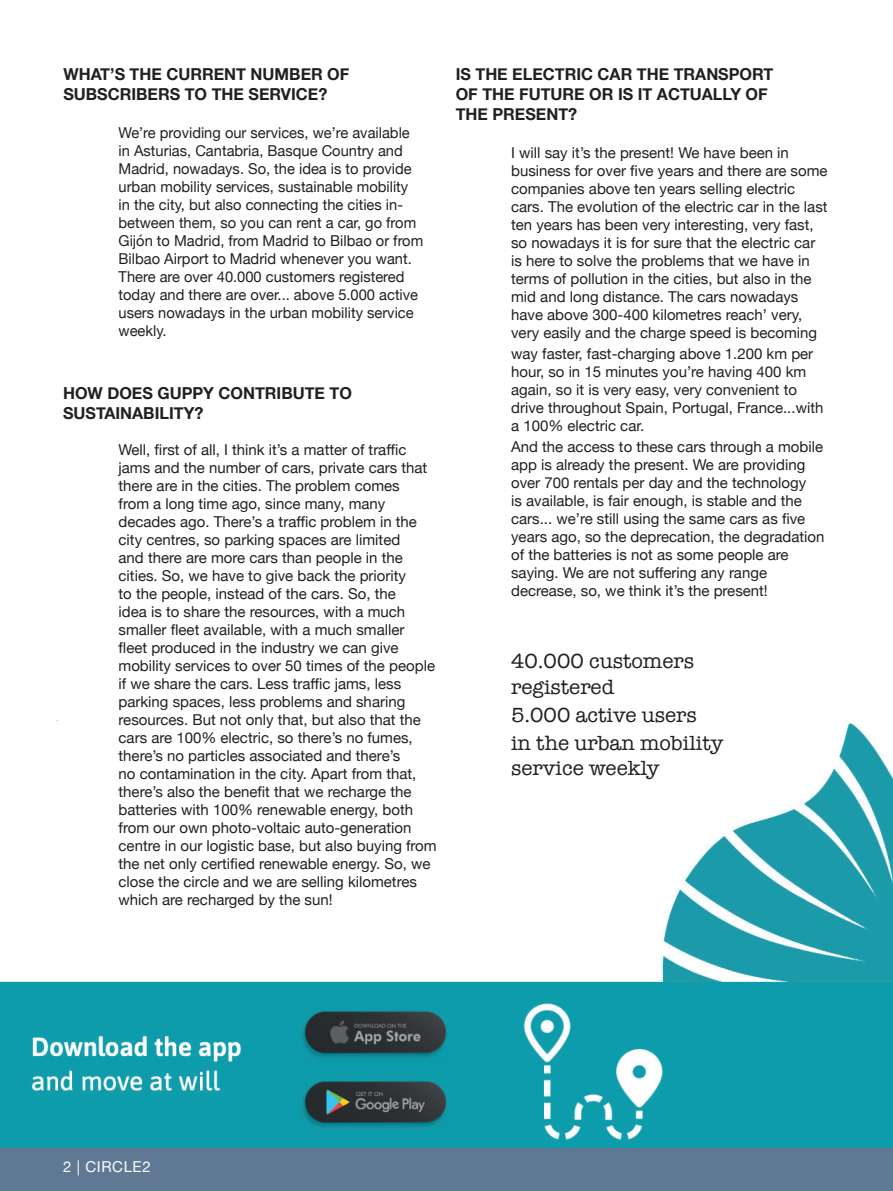
<style>
.page{position:relative;width:893px;height:1191px;background:#fff}
.page>*{position:absolute;margin:0;border:0;box-sizing:border-box;transform-origin:0 0}
.t1{font:21px/25.2px "American Typewriter";color:#231f20}
.t2{font:700 16.5px/19.8px "Helvetica Neue";color:#231f20}
.t3{font:15px/18px "Helvetica Neue";color:#231f20}
.t4{font:15px "Helvetica Neue";letter-spacing:.04em;color:#fff}
</style>
<div class="page">
<img style="left:0;top:720px;width:893px;height:428px">
<div style="left:0;top:1148px;width:893px;height:43px;background:#5f7995"></div>
<p class="t2" style="left:63px;top:65px;width:288px">WHAT’S THE CURRENT NUMBER OF<br>SUBSCRIBERS TO THE SERVICE?</p>
<p class="t3" style="left:119px;top:125px;width:306px">We’re providing our services, we’re available in Asturias, Cantabria, Basque Country and Madrid, nowadays. So, the idea is to provide urban mobility services, sustainable mobility in the city, but also connecting the cities in&shy;between them, so you can rent a car, go from Gijón to Madrid, from Madrid to Bilbao or from Bilbao Airport to Madrid whenever you want.<br>There are over 40.000 customers registered today and there are over... above 5.000 active users nowadays in the urban mobility service weekly.</p>
<p class="t2" style="left:63px;top:383px;width:291px">HOW DOES GUPPY CONTRIBUTE TO<br>SUSTAINABILITY?</p>
<p class="t3" style="left:119px;top:442px;width:320px">Well, first of all, I think it’s a matter of traffic jams and the number of cars, private cars that there are in the cities. The problem comes<br>from a long time ago, since many, many decades ago. There’s a traffic problem in the city centres, so parking spaces are limited<br>and there are more cars than people in the cities. So, we have to give back the priority<br>to the people, instead of the cars. So, the<br>idea is to share the resources, with a much smaller fleet available, with a much smaller fleet produced in the industry we can give mobility services to over 50 times of the people if we share the cars. Less traffic jams, less parking spaces, less problems and sharing resources. But not only that, but also that the cars are 100% electric, so there’s no fumes, there’s no particles associated and there’s<br>no contamination in the city. Apart from that, there’s also the benefit that we recharge the batteries with 100% renewable energy, both from our own photo-voltaic auto-generation centre in our logistic base, but also buying from the net only certified renewable energy. So, we close the circle and we are selling kilometres which are recharged by the sun!</p>
<p class="t2" style="left:456px;top:65px;width:319px">IS THE ELECTRIC CAR THE TRANSPORT<br>OF THE FUTURE OR IS IT ACTUALLY OF<br>THE PRESENT?</p>
<p class="t3" style="left:511px;top:144px;width:318px">I will say it’s the present! We have been in business for over five years and there are some companies above ten years selling electric cars. The evolution of the electric car in the last ten years has been very interesting, very fast, so nowadays it is for sure that the electric car is here to solve the problems that we have in terms of pollution in the cities, but also in the mid and long distance. The cars nowadays have above 300-400 kilometres reach’ very, very easily and the charge speed is becoming</p>
<p class="t3" style="left:511px;top:345px;width:314px">way faster, fast-charging above 1.200 km per hour, so in 15 minutes you’re having 400 km again, so it is very easy, very convenient to drive throughout Spain, Portugal, France...with a 100% electric car.</p>
<p class="t3" style="left:511px;top:438px;width:315px">And the access to these cars through a mobile app is already the present. We are providing over 700 rentals per day and the technology<br>is available, is fair enough, is stable and the cars... we’re still using the same cars as five years ago, so the deprecation, the degradation of the batteries is not as some people are saying. We are not suffering any range decrease, so, we think it’s the present!</p>
<h1 class="t1" style="left:511px;top:648px;width:184px">40.000 customers registered</h1>
<h1 class="t1" style="left:511px;top:700px;width:214px;line-height:28.2px">5.000 active users<br>in the urban mobility</h1>
<h1 class="t1" style="left:511px;top:755px;width:150px">service weekly</h1>
<p class="t4" style="left:63px;top:1155px;width:89px">2 | CIRCLE2</p>
</div>
